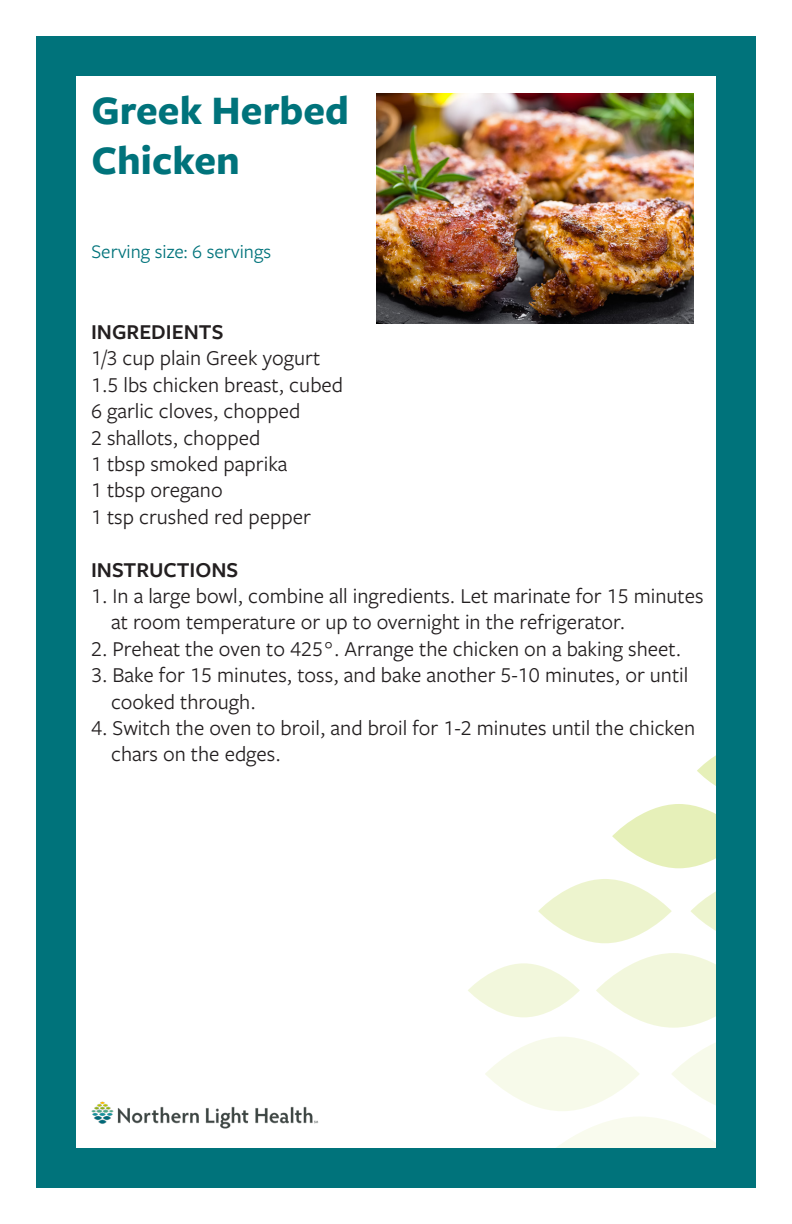
<style>
.page{position:relative;width:792px;height:1224px;background:#fff}
.page>*{position:absolute;margin:0;border:0;box-sizing:border-box;transform-origin:0 0}
.t1{font:700 42px/50.4px "Freight Sans Pro";color:#00737b}
.t2{font:22px/26.4px "Freight Sans Pro";color:#231f20}
.t3{font:600 22px "Freight Sans Pro";color:#231f20}
.t4{font:20px "Freight Sans Pro";color:#00737b}
</style>
<div class="page">
<div style="left:36px;top:36px;width:720px;height:1152px;border:40px solid #00737b"></div>
<svg style="left:538px;top:879px;width:134px;height:64px;background:#eff5d5"></svg>
<svg style="left:690px;top:879px;width:26px;height:64px"></svg>
<svg style="left:612px;top:742px;width:104px;height:126px"></svg>
<svg style="left:468px;top:963px;width:112px;height:54px;background:#f3f8e0"></svg>
<svg style="left:532px;top:953px;width:184px;height:195px"></svg>
<svg style="left:485px;top:1037px;width:155px;height:74px;fill:#f7faea"></svg>
<img style="left:376px;top:94px;width:318px;height:230px">
<img style="left:91px;top:1101px;width:228px;height:28px">
<p class="t1" style="left:92px;top:83px;width:259px">Greek Herbed<br>Chicken</p>
<p class="t4" style="left:92px;top:238px;width:181px">Serving size: 6 servings</p>
<p class="t3" style="left:91px;top:317px;width:134px">INGREDIENTS</p>
<p class="t2" style="left:91px;top:344px;width:231px">1/3 cup plain Greek yogurt</p>
<p class="t2" style="left:91px;top:371px;width:254px">1.5 lbs chicken breast, cubed</p>
<p class="t2" style="left:91px;top:397px;width:211px">6 garlic cloves, chopped</p>
<p class="t2" style="left:91px;top:423px;width:171px">2 shallots, chopped</p>
<p class="t2" style="left:91px;top:450px;width:198px">1 tbsp smoked paprika</p>
<p class="t2" style="left:91px;top:476px;width:133px">1 tbsp oregano</p>
<p class="t2" style="left:91px;top:503px;width:222px">1 tsp crushed red pepper</p>
<p class="t3" style="left:91px;top:554px;width:149px">INSTRUCTIONS</p>
<p class="t2" style="left:111px;top:582px;width:594px;text-indent:-20px">1. In a large bowl, combine all ingredients. Let marinate for 15 minutes at room temperature or up to overnight in the refrigerator.</p>
<p class="t2" style="left:91px;top:635px;width:592px">2. Preheat the oven to 425°. Arrange the chicken on a baking sheet.</p>
<p class="t2" style="left:111px;top:661px;width:579px;text-indent:-20px">3. Bake for 15 minutes, toss, and bake another 5-10 minutes, or until cooked through.</p>
<p class="t2" style="left:111px;top:714px;width:586px;text-indent:-20px">4. Switch the oven to broil, and broil for 1-2 minutes until the chicken chars on the edges.</p>
</div>
